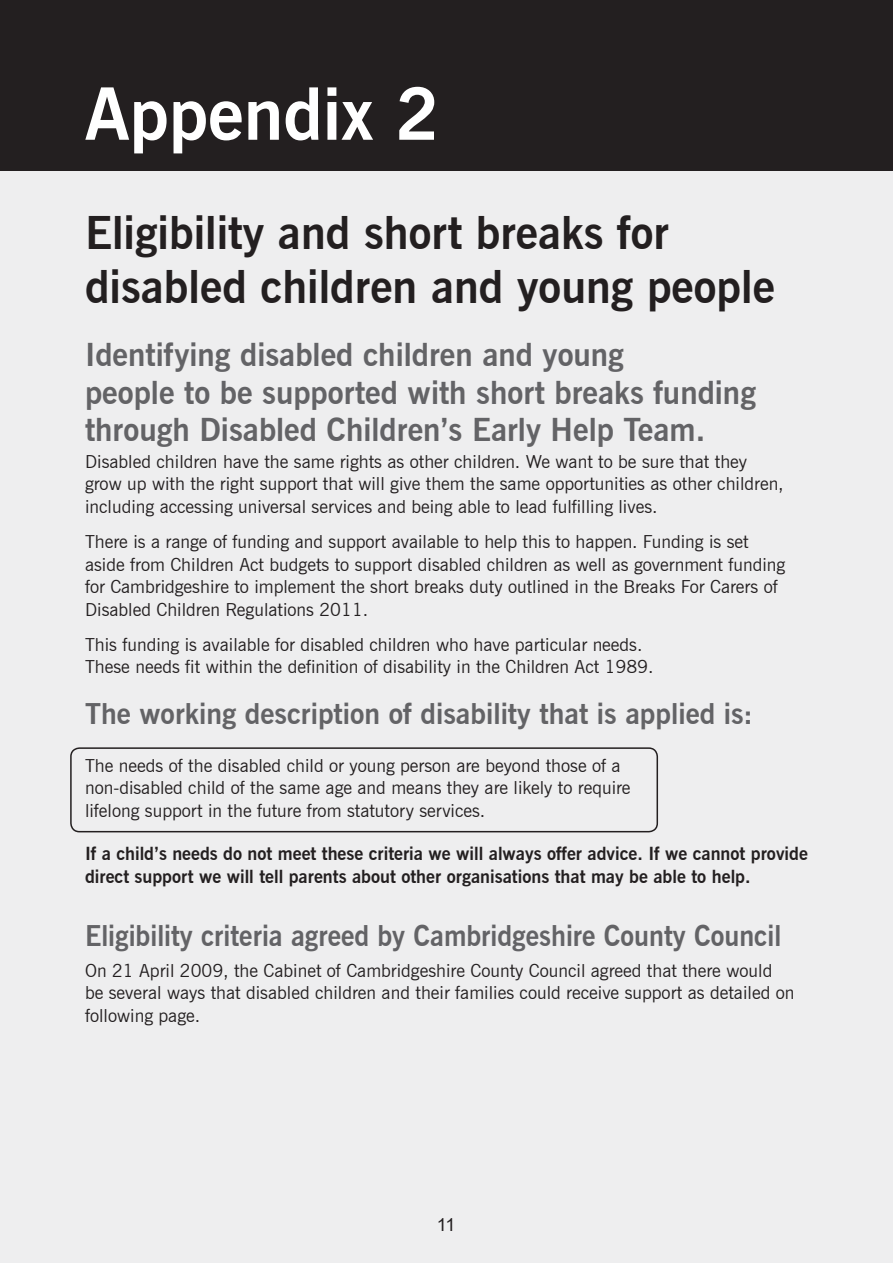
<style>
.page{position:relative;width:893px;height:1263px;background:#eeeeef}
.page>*{position:absolute;margin:0;border:0;box-sizing:border-box;transform-origin:0 0}
.Heading_1_SB{font:700 72px "News Gothic BT";color:#fff}
.App_Head{font:700 45px/54px "News Gothic BT";color:#231f20}
.App_Sub_Head{font:700 31.5px/37.5px "News Gothic BT";color:#636366}
.Body_Text_SB{font:700 28.5px "News Gothic BT";color:#636366;scale:.95 1}
.Body_Text_SB-2{font:700 28.5px "News Gothic BT";color:#636366}
.Body_Text_SB-3{font:18px/22.5px "News Gothic BT";color:#231f20}
.Body_Text_SB-4{font:700 18px/22.5px "News Gothic BT";color:#231f20}
.t1{font:18px "Arial";color:#231f20}
</style>
<div class="page">
<div style="left:0;top:0;width:893px;height:170px;background:#231f20"></div>
<div style="left:70px;top:747px;width:588px;height:85px;border:2px solid #231f20;border-radius:9px"></div>
<p class="Heading_1_SB" style="left:85px;top:70px;width:356px">Appendix 2</p>
<p class="App_Head" style="left:85px;top:206px;width:691px">Eligibility and short breaks for disabled children and young people</p>
<p class="App_Sub_Head" style="left:85px;top:336px;width:672px">Identifying disabled children and young<br>people to be supported with short breaks funding through Disabled Children’s Early Help Team.</p>
<p class="Body_Text_SB-3" style="left:85px;top:450px;width:700px">Disabled children have the same rights as other children. We want to be sure that they grow up with the right support that will give them the same opportunities as other children, including accessing universal services and being able to lead fulfilling lives.</p>
<p class="Body_Text_SB-3" style="left:85px;top:530px;width:702px">There is a range of funding and support available to help this to happen. Funding is set aside from Children Act budgets to support disabled children as well as government funding for Cambridgeshire to implement the short breaks duty outlined in the Breaks For Carers of Disabled Children Regulations 2011.</p>
<p class="Body_Text_SB-3" style="left:85px;top:633px;width:570px">This funding is available for disabled children who have particular needs.<br>These needs fit within the definition of disability in the Children Act 1989.</p>
<p class="Body_Text_SB-2" style="left:85px;top:696px;width:670px">The working description of disability that is applied is:</p>
<p class="Body_Text_SB-3" style="left:85px;top:754px;width:547px">The needs of the disabled child or young person are beyond those of a non-disabled child of the same age and means they are likely to require lifelong support in the future from statutory services.</p>
<p class="Body_Text_SB-4" style="left:85px;top:843px;width:724px">If a child’s needs do not meet these criteria we will always offer advice. If we cannot provide direct support we will tell parents about other organisations that may be able to help.</p>
<p class="Body_Text_SB" style="left:85px;top:918px;width:734px">Eligibility criteria agreed by Cambridgeshire County Council</p>
<p class="Body_Text_SB-3" style="left:85px;top:959px;width:711px">On 21 April 2009, the Cabinet of Cambridgeshire County Council agreed that there would be several ways that disabled children and their families could receive support as detailed on following page.</p>
<p class="t1" style="left:437px;top:1212px;width:20px">11</p>
</div>
